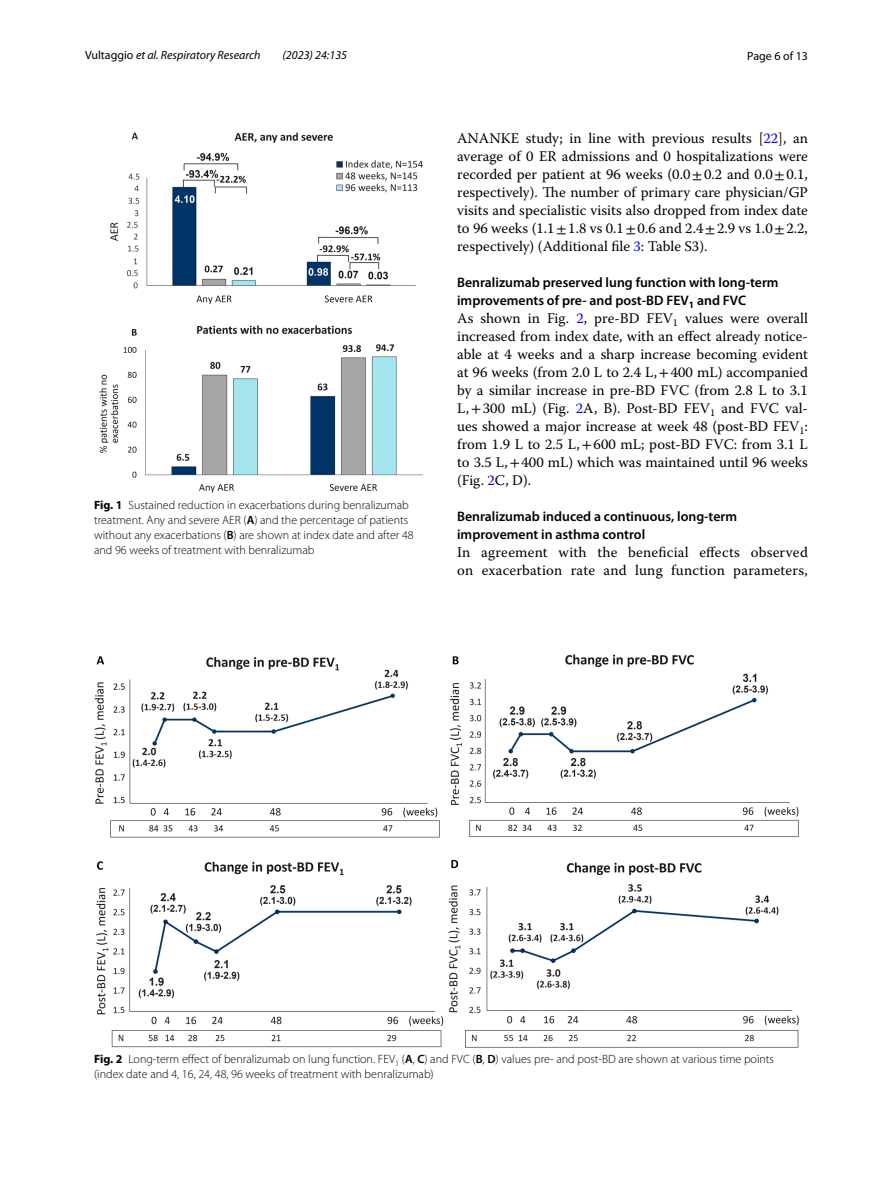
<style>
.page{position:relative;width:893px;height:1187px;background:#fff}
.page>*{position:absolute;margin:0;border:0;box-sizing:border-box;transform-origin:0 0}
.t1{font:14.7px/18px "Warnock Pro";letter-spacing:.01em;color:#000;text-align:justify}
.t2{font:600 13.8px/18px "Myriad Pro";color:#000}
.t3{font:300 12px/15px "Myriad Pro";color:#000}
.t4{font:italic 12px "Myriad Pro";color:#000}
.t5{font:12px "Myriad Pro";color:#000}
.s1{font-style:normal}
.s2{font-weight:700}
.s3{font-weight:600}
.s4{color:#00f}
.s5{font-family:"STIX"}
</style>
<div class="page">
<img style="left:99px;top:133px;width:323px;height:360px">
<img style="left:94px;top:654px;width:705px;height:393px">
<p class="t4" style="left:85px;top:48px;width:177px"><span class="s1">Vultaggio</span> et al. Respiratory Research</p>
<p class="t4" style="left:283px;top:48px;width:66px">(2023) 24:135</p>
<p class="t5" style="left:747px;top:48px;width:62px">Page 6 of 13</p>
<p class="t3" style="left:94px;top:497px;width:321px"><span class="s2">Fig. 1</span> Sustained reduction in exacerbations during benralizumab treatment. Any and severe AER (<span class="s3">A</span>) and the percentage of patients without any exacerbations (<span class="s3">B</span>) are shown at index date and after 48 and 96 weeks of treatment with benralizumab</p>
<p class="t1" style="left:457px;top:128px;width:352px">ANANKE study; in line with previous results [<span class="s4">22</span>], an average of 0 ER admissions and 0 hospitalizations were recorded per patient at 96 weeks (0.0<span class="s5">±</span>0.2 and 0.0<span class="s5">±</span>0.1, respectively). The number of primary care physician/GP visits and specialistic visits also dropped from index date to 96 weeks (1.1<span class="s5">±</span>1.8 vs 0.1<span class="s5">±</span>0.6 and 2.4<span class="s5">±</span>2.9 vs 1.0<span class="s5">±</span>2.2, respectively) (Additional file <span class="s4">3</span>: Table S3).</p>
<p class="t2" style="left:457px;top:273px;width:323px">Benralizumab preserved lung function with long‑term improvements of pre‑ and post‑BD FEV<sub>1</sub> and FVC</p>
<p class="t1" style="left:457px;top:308px;width:352px">As shown in Fig. <span class="s4">2</span>, pre-BD FEV<sub>1</sub> values were overall increased from index date, with an effect already notice&shy;able at 4 weeks and a sharp increase becoming evident at 96 weeks (from 2.0 L to 2.4 L,<span class="s5">+</span>400 mL) accompanied by a similar increase in pre-BD FVC (from 2.8 L to 3.1<br>L,<span class="s5">+</span>300 mL) (Fig. <span class="s4">2</span>A, B). Post-BD FEV<sub>1</sub> and FVC val&shy;ues showed a major increase at week 48 (post-BD FEV<sub>1</sub>: from 1.9 L to 2.5 L,<span class="s5">+</span>600 mL; post-BD FVC: from 3.1 L to 3.5 L,<span class="s5">+</span>400 mL) which was maintained until 96 weeks (Fig. <span class="s4">2</span>C, D).</p>
<p class="t2" style="left:457px;top:507px;width:281px">Benralizumab induced a continuous, long‑term improvement in asthma control</p>
<p class="t1" style="left:457px;top:542px;width:352px">In agreement with the beneficial effects observed on exacerbation rate and lung function parameters,</p>
<p class="t3" style="left:94px;top:1051px;width:682px"><span class="s2">Fig. 2</span> Long-term effect of benralizumab on lung function. FEV<sub>1</sub> (<span class="s3">A</span>, <span class="s3">C</span>) and FVC (<span class="s3">B</span>, <span class="s3">D</span>) values pre- and post-BD are shown at various time points (index date and 4, 16, 24, 48, 96 weeks of treatment with benralizumab)</p>
</div>
